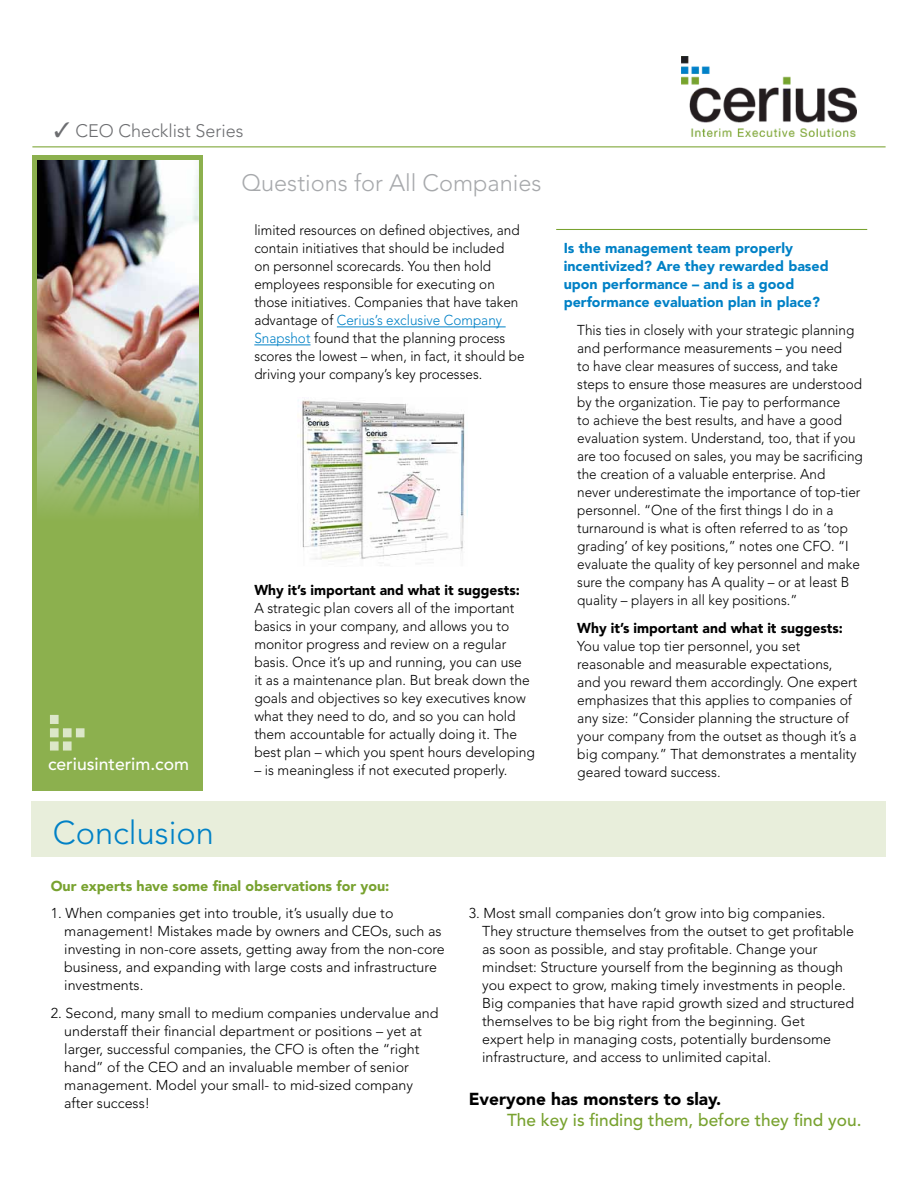
<style>
.page{position:relative;width:918px;height:1188px;background:#fff}
.page>*{position:absolute;margin:0;border:0;box-sizing:border-box;transform-origin:0 0}
.t1{font:300 32.55px "Avenir";color:#0081c6}
.t2{font:300 23.55px "Avenir";color:#a7a9ac}
.t3{font:300 18px "Avenir";color:#6d6e71}
.t4{font:500 17.55px "Avenir";color:#fff}
.t5{font:500 17.25px "Avenir";color:#78a22f}
.t6{font:900 17.25px "Avenir";color:#000}
.t7{font:300 14.25px/18px "Avenir";color:#000}
.t8{font:300 14.25px/18px "Avenir";color:#000;scale:.95 1}
.t9{font:900 14.25px/18px "Avenir";color:#0081c6}
.t10{font:900 14.25px "Avenir";color:#000}
.t11{font:900 14.25px "Avenir";color:#78a22f}
.s1{color:#0081c6}
</style>
<div class="page">
<div style="left:31px;top:801px;width:855px;height:55px;background:#e4ecd5"></div>
<hr style="left:337px;top:327px;width:169px;height:1px;background:#0081c6">
<hr style="left:254px;top:345px;width:57px;height:1px;background:#0081c6">
<img style="left:681px;top:56px;width:175px;height:80px">
<hr style="left:32px;top:146px;width:854px;height:1px;background:#78a22f">
<hr style="left:556px;top:229px;width:311px;height:1px;background:#78a22f">
<div style="left:32px;top:156px;width:171px;height:635px;background:#8cb04e"></div>
<img style="left:38px;top:161px;width:161px;height:351px">
<div style="left:50px;top:715px;width:9px;height:9px;background:#dce7c9;border:2px solid #fff"></div>
<div style="left:50px;top:728px;width:9px;height:9px;background:#dce7c9;border:2px solid #fff"></div>
<div style="left:50px;top:741px;width:9px;height:10px;background:#dce7c9;border:2px solid #fff"></div>
<div style="left:63px;top:728px;width:9px;height:9px;background:#dce7c9;border:2px solid #fff"></div>
<div style="left:63px;top:741px;width:9px;height:10px;background:#dce7c9;border:2px solid #fff"></div>
<div style="left:76px;top:728px;width:9px;height:9px;background:#dce7c9;border:2px solid #fff"></div>
<img style="left:297px;top:400px;width:171px;height:160px">
<p class="t3" style="left:54px;top:120px;width:191px">✓ CEO Checklist Series</p>
<p class="t4" style="left:48px;top:754px;width:143px">ceriusinterim.com</p>
<h1 class="t1" style="left:53px;top:814px;width:163px">Conclusion</h1>
<h2 class="t2" style="left:242px;top:169px;width:302px">Questions for All Companies</h2>
<p class="t8" style="left:254px;top:222px;width:286px">limited resources on defined objectives, and contain initiatives that should be included<br>on personnel scorecards. You then hold employees responsible for executing on those initiatives. Companies that have taken advantage of <span class="s1">Cerius’s exclusive Company Snapshot</span> found that the planning process scores the lowest – when, in fact, it should be driving your company’s key processes.</p>
<p class="t10" style="left:254px;top:582px;width:267px">Why it’s important and what it suggests:</p>
<p class="t7" style="left:254px;top:599px;width:282px">A strategic plan covers all of the important basics in your company, and allows you to monitor progress and review on a regular basis. Once it’s up and running, you can use<br>it as a maintenance plan. But break down the goals and objectives so key executives know what they need to do, and so you can hold them accountable for actually doing it. The best plan – which you spent hours developing</p>
<p class="t7" style="left:254px;top:761px;width:255px">– is meaningless if not executed properly.</p>
<p class="t9" style="left:564px;top:239px;width:266px">Is the management team properly incentivized? Are they rewarded based upon performance – and is a good performance evaluation plan in place?</p>
<p class="t8" style="left:577px;top:321px;width:302px">This ties in closely with your strategic planning and performance measurements – you need<br>to have clear measures of success, and take steps to ensure those measures are understood by the organization. Tie pay to performance<br>to achieve the best results, and have a good evaluation system. Understand, too, that if you are too focused on sales, you may be sacrificing the creation of a valuable enterprise. And<br>never underestimate the importance of top-tier personnel. “One of the first things I do in a turnaround is what is often referred to as ‘top grading’ of key positions,” notes one CFO. “I evaluate the quality of key personnel and make sure the company has A quality – or at least B quality – players in all key positions.”</p>
<p class="t10" style="left:577px;top:619px;width:267px">Why it’s important and what it suggests:</p>
<p class="t7" style="left:577px;top:637px;width:282px">You value top tier personnel, you set reasonable and measurable expectations, and you reward them accordingly. One expert emphasizes that this applies to companies of any size: “Consider planning the structure of your company from the outset as though it’s a big company.” That demonstrates a mentality geared toward success.</p>
<p class="t11" style="left:51px;top:877px;width:340px">Our experts have some final observations for you:</p>
<p class="t7" style="left:64px;top:904px;width:382px;text-indent:-13px">1. When companies get into trouble, it’s usually due to management! Mistakes made by owners and CEOs, such as investing in non-core assets, getting away from the non-core business, and expanding with large costs and infrastructure investments.</p>
<p class="t7" style="left:64px;top:1004px;width:376px;text-indent:-13px">2. Second, many small to medium companies undervalue and understaff their financial department or positions – yet at larger, successful companies, the CFO is often the “right hand” of the CEO and an invaluable member of senior management. Model your small- to mid-sized company after success!</p>
<p class="t7" style="left:482px;top:904px;width:374px;text-indent:-13px">3. Most small companies don’t grow into big companies.<br>They structure themselves from the outset to get profitable as soon as possible, and stay profitable. Change your mindset: Structure yourself from the beginning as though you expect to grow, making timely investments in people.<br>Big companies that have rapid growth sized and structured themselves to be big right from the beginning. Get<br>expert help in managing costs, potentially burdensome infrastructure, and access to unlimited capital.</p>
<p class="t6" style="left:469px;top:1089px;width:254px">Everyone has monsters to slay.</p>
<p class="t5" style="left:507px;top:1110px;width:356px">The key is finding them, before they find you.</p>
</div>
